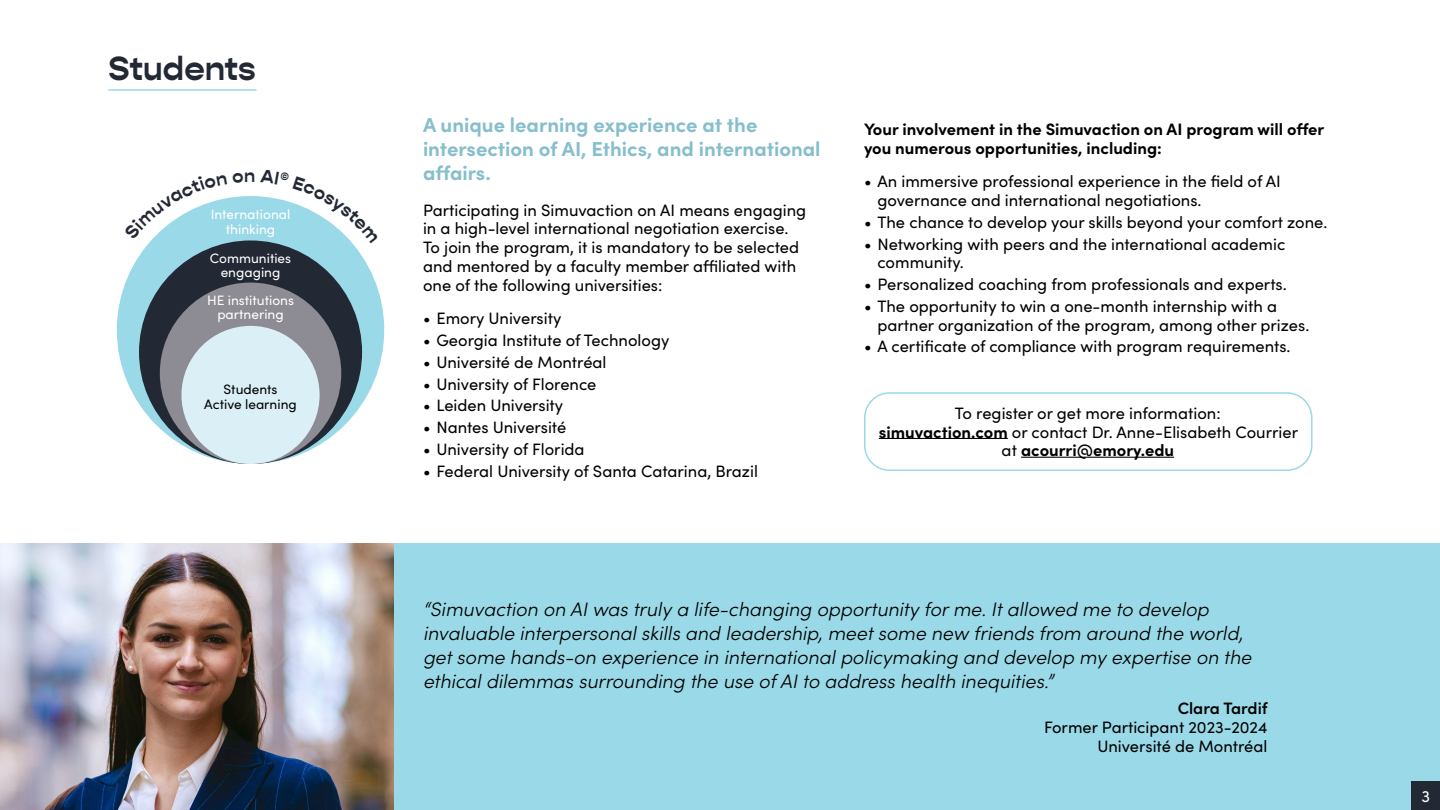
<style>
.page{position:relative;width:1440px;height:810px;background:#fff}
.page>*{position:absolute;margin:0;border:0;box-sizing:border-box;transform-origin:0 0}
.t1{font:700 33.75px "Gopher";color:#232835}
.t2{font:700 20.25px/24px "Sofia Pro";color:#86becc}
.t3{font:italic 300 19.5px/24px "Sofia Pro";color:#000}
.t4{font:700 18.45px "Gopher";color:#232835}
.t5{font:16.5px/18.8px "Sofia Pro";color:#000}
.t6{font:700 16.5px/18.8px "Sofia Pro";color:#000}
.t7{font:16.5px "Sofia Pro";color:#fff}
.t8{font:13.65px/14.3px "Sofia Pro";color:#fff;text-align:center}
.t9{font:13.65px/14.3px "Sofia Pro";color:#000;text-align:center}
.s1{font-weight:700}
.s2{font-weight:600}
</style>
<div class="page">
<hr style="left:879px;top:438px;width:129px;height:1px;background:#000">
<hr style="left:1021px;top:457px;width:153px;height:1px;background:#000">
<div style="left:864px;top:392px;width:448px;height:79px;border:2px solid #9ad9e8;border-radius:25px"></div>
<div style="left:394px;top:544px;width:1046px;height:266px;background:#9ad9e8"></div>
<img style="left:0;top:544px;width:394px;height:266px">
<div style="left:1412px;top:782px;width:28px;height:28px;background:#232835"></div>
<div style="left:117px;top:196px;width:267px;height:268px;background:#9ad9e8;border-radius:50%"></div>
<div style="left:139px;top:240px;width:223px;height:224px;background:#232835;border-radius:50%"></div>
<div style="left:160px;top:283px;width:181px;height:181px;background:#8d8b93;border-radius:50%"></div>
<div style="left:181px;top:326px;width:139px;height:138px;background:#daf0f6;border-radius:50%"></div>
<hr style="left:108px;top:89px;width:148px;height:2px;background:#9ad9e8">
<svg style="left:152px;top:196px;width:91px;height:43px"></svg>
<svg style="left:260px;top:196px;width:93px;height:48px"></svg>
<p class="t1" style="left:108px;top:48px;width:149px">Students</p>
<p class="t4" style="left:244px;top:165px;width:13px">n</p>
<p class="t8" style="left:211px;top:207px;width:81px">International thinking</p>
<p class="t8" style="left:210px;top:250px;width:83px">Communities engaging</p>
<p class="t8" style="left:207px;top:292px;width:88px">HE institutions partnering</p>
<p class="t9" style="left:204px;top:382px;width:94px">Students<br>Active learning</p>
<p class="t2" style="left:423px;top:111px;width:399px">A unique learning experience at the intersection of AI, Ethics, and international affairs.</p>
<p class="t5" style="left:423px;top:200px;width:385px">Participating in Simuvaction on AI means engaging in a high-level international negotiation exercise.<br>To join the program, it is mandatory to be selected and mentored by a faculty member affiliated with one of the following universities:</p>
<p class="t5" style="left:423px;top:308px;width:140px">• Emory University</p>
<p class="t5" style="left:423px;top:330px;width:248px">• Georgia Institute of Technology</p>
<p class="t5" style="left:423px;top:352px;width:185px">• Université de Montréal</p>
<p class="t5" style="left:423px;top:374px;width:175px">• University of Florence</p>
<p class="t5" style="left:423px;top:395px;width:142px">• Leiden University</p>
<p class="t5" style="left:423px;top:417px;width:145px">• Nantes Université</p>
<p class="t5" style="left:423px;top:439px;width:163px">• University of Florida</p>
<p class="t5" style="left:423px;top:461px;width:337px">• Federal University of Santa Catarina, Brazil</p>
<p class="t6" style="left:864px;top:118px;width:462px">Your involvement in the Simuvaction on AI program will offer you numerous opportunities, including:</p>
<p class="t5" style="left:878px;top:171px;width:405px;text-indent:-14px">• An immersive professional experience in the field of AI governance and international negotiations.</p>
<p class="t5" style="left:864px;top:212px;width:465px">• The chance to develop your skills beyond your comfort zone.</p>
<p class="t5" style="left:878px;top:234px;width:409px;text-indent:-14px">• Networking with peers and the international academic community.</p>
<p class="t5" style="left:864px;top:274px;width:424px">• Personalized coaching from professionals and experts.</p>
<p class="t5" style="left:878px;top:296px;width:433px;text-indent:-14px">• The opportunity to win a one-month internship with a partner organization of the program, among other prizes.</p>
<p class="t5" style="left:864px;top:336px;width:428px">• A certificate of compliance with program requirements.</p>
<p class="t5" style="left:879px;top:403px;width:421px;text-align:center">To register or get more information:<br><span class="s1">simuvaction.com</span> or contact Dr. Anne-Elisabeth Courrier at <span class="s1">acourri@emory.edu</span></p>
<p class="t3" style="left:423px;top:596px;width:830px">“Simuvaction on AI was truly a life-changing opportunity for me. It allowed me to develop invaluable interpersonal skills and leadership, meet some new friends from around the world, get some hands-on experience in international policymaking and develop my expertise on the ethical dilemmas surrounding the use of AI to address health inequities.”</p>
<p class="t5" style="left:1044px;top:698px;width:225px;text-align:right"><span class="s2">Clara Tardif<br></span>Former Participant 2023-2024<br>Université de Montréal</p>
<p class="t7" style="left:1422px;top:784px;width:10px">3</p>
</div>
